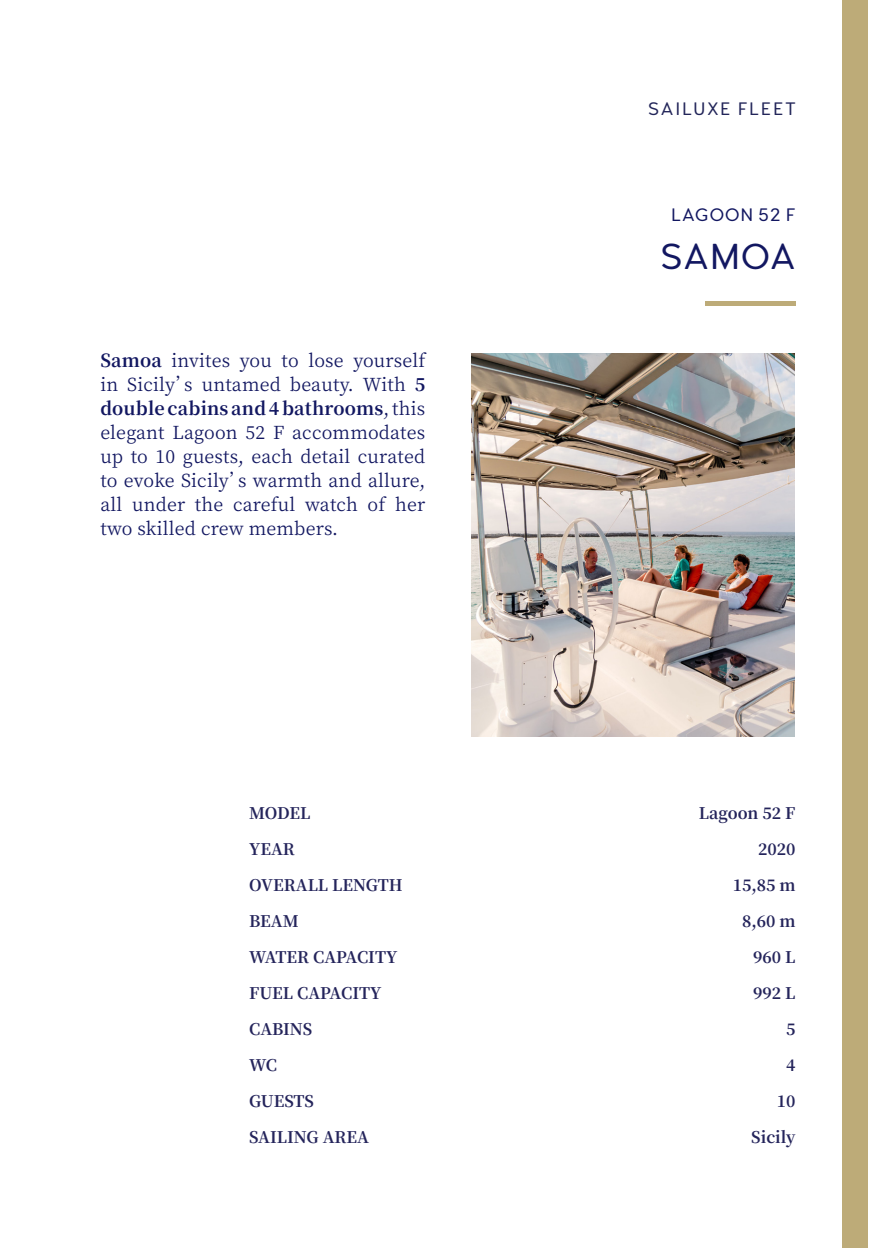
<style>
.page{position:relative;width:896px;height:1248px;background:#fff}
.page>*{position:absolute;margin:0;border:0;box-sizing:border-box;transform-origin:0 0}
.t1{font:36px "Woodford Bourne";letter-spacing:.03em;color:#121761}
.t2{font:18px/24px "Noto Serif TC";letter-spacing:.01em;color:#121761;text-align:justify}
.t3{font:18px "Woodford Bourne";letter-spacing:.12em;color:#222559}
.t4{font:18px "Woodford Bourne";letter-spacing:.06em;color:#121761}
.t5{font:700 16px "Noto Serif TC";color:#24245b}
.s1{font-weight:700}
</style>
<div class="page">
<div style="left:842px;top:0;width:25px;height:1247px;background:#bdab78"></div>
<hr style="left:705px;top:301px;width:90px;height:4px;background:#bdab78">
<img style="left:472px;top:353px;width:322px;height:383px">
<p class="t2" style="left:100px;top:348px;width:326px"><span class="s1">Samoa</span> invites you to lose yourself in Sicily’s untamed beauty. With <span class="s1">5 double cabins and 4 bathrooms</span>, this elegant Lagoon 52 F accommodates up to 10 guests, each detail curated to evoke Sicily’s warmth and allure, all under the careful watch of her two skilled crew members.</p>
<p class="t5" style="left:249px;top:803px;width:63px">MODEL</p>
<p class="t5" style="left:249px;top:839px;width:47px">YEAR</p>
<p class="t5" style="left:249px;top:875px;width:155px">OVERALL LENGTH</p>
<p class="t5" style="left:249px;top:911px;width:51px">BEAM</p>
<p class="t5" style="left:249px;top:947px;width:150px">WATER CAPACITY</p>
<p class="t5" style="left:249px;top:983px;width:134px">FUEL CAPACITY</p>
<p class="t5" style="left:249px;top:1019px;width:65px">CABINS</p>
<p class="t5" style="left:249px;top:1055px;width:29px">WC</p>
<p class="t5" style="left:249px;top:1091px;width:66px">GUESTS</p>
<p class="t5" style="left:249px;top:1127px;width:121px">SAILING AREA</p>
<p class="t3" style="left:648px;top:98px;width:149px">SAILUXE FLEET</p>
<p class="t4" style="left:671px;top:204px;width:126px">LAGOON 52 F</p>
<p class="t1" style="left:660px;top:235px;width:136px">SAMOA</p>
<p class="t5" style="left:699px;top:803px;width:98px">Lagoon 52 F</p>
<p class="t5" style="left:758px;top:839px;width:39px">2020</p>
<p class="t5" style="left:733px;top:875px;width:64px">15,85 m</p>
<p class="t5" style="left:742px;top:911px;width:55px">8,60 m</p>
<p class="t5" style="left:753px;top:947px;width:44px">960 L</p>
<p class="t5" style="left:753px;top:983px;width:44px">992 L</p>
<p class="t5" style="left:786px;top:1019px;width:11px">5</p>
<p class="t5" style="left:786px;top:1055px;width:11px">4</p>
<p class="t5" style="left:777px;top:1091px;width:20px">10</p>
<p class="t5" style="left:751px;top:1127px;width:46px">Sicily</p>
</div>
